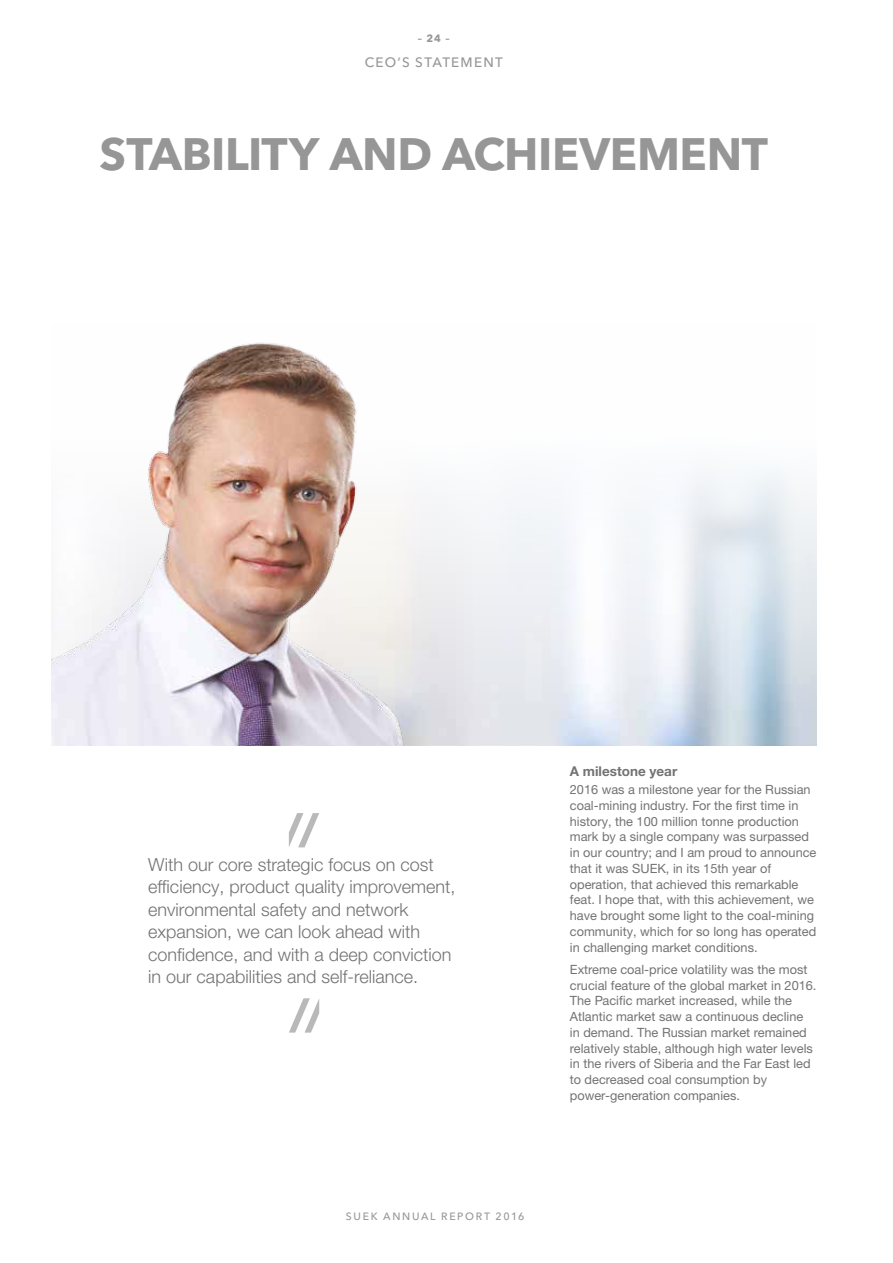
<style>
.page{position:relative;width:893px;height:1263px;background:#fff}
.page>*{position:absolute;margin:0;border:0;box-sizing:border-box;transform-origin:0 0}
.t1{font:700 45px "Avenir Next Cyr";letter-spacing:-.01em;color:#979696}
.t2{font:300 18px/22.5px "Helvetica Neue LTW1 G";color:#747373}
.t3{font:700 13.5px "Helvetica Neue LTW1 G";color:#747373}
.t4{font:500 13.5px "Avenir Next Cyr";letter-spacing:.09em;color:#979696}
.t5{font:12.75px/15.8px "Helvetica Neue LTW1 G";color:#747373}
.t6{font:500 10.5px "Avenir Next Cyr";letter-spacing:.16em;color:#979696}
.t7{font:700 10.5px "Avenir Next Cyr";color:#979696}
</style>
<div class="page">
<img style="left:51px;top:342px;width:434px;height:404px">
<svg style="left:289px;top:998px;width:31px;height:34px"></svg>
<svg style="left:289px;top:813px;width:30px;height:34px"></svg>
<p class="t7" style="left:418px;top:32px;width:33px">– 24 –</p>
<p class="t4" style="left:365px;top:54px;width:140px">CEO’S STATEMENT</p>
<h1 class="t1" style="left:100px;top:127px;width:670px">STABILITY AND ACHIEVEMENT</h1>
<h2 class="t2" style="left:148px;top:853px;width:309px">With our core strategic focus on cost efficiency, product quality improvement, environmental safety and network expansion, we can look ahead with confidence, and with a deep conviction in our capabilities and self-reliance.</h2>
<p class="t6" style="left:346px;top:1210px;width:180px">SUEK ANNUAL REPORT 2016</p>
<p class="t3" style="left:570px;top:763px;width:109px">A milestone year</p>
<p class="t5" style="left:570px;top:782px;width:248px">2016 was a milestone year for the Russian coal-mining industry. For the first time in history, the 100 million tonne production mark by a single company was surpassed in our country; and I am proud to announce that it was SUEK, in its 15th year of operation, that achieved this remarkable feat. I hope that, with this achievement, we have brought some light to the coal-mining community, which for so long has operated in challenging market conditions.</p>
<p class="t5" style="left:570px;top:961px;width:248px">Extreme coal-price volatility was the most crucial feature of the global market in 2016.<br>The Pacific market increased, while the Atlantic market saw a continuous decline<br>in demand. The Russian market remained relatively stable, although high water levels in the rivers of Siberia and the Far East led to decreased coal consumption by power-generation companies.</p>
</div>
